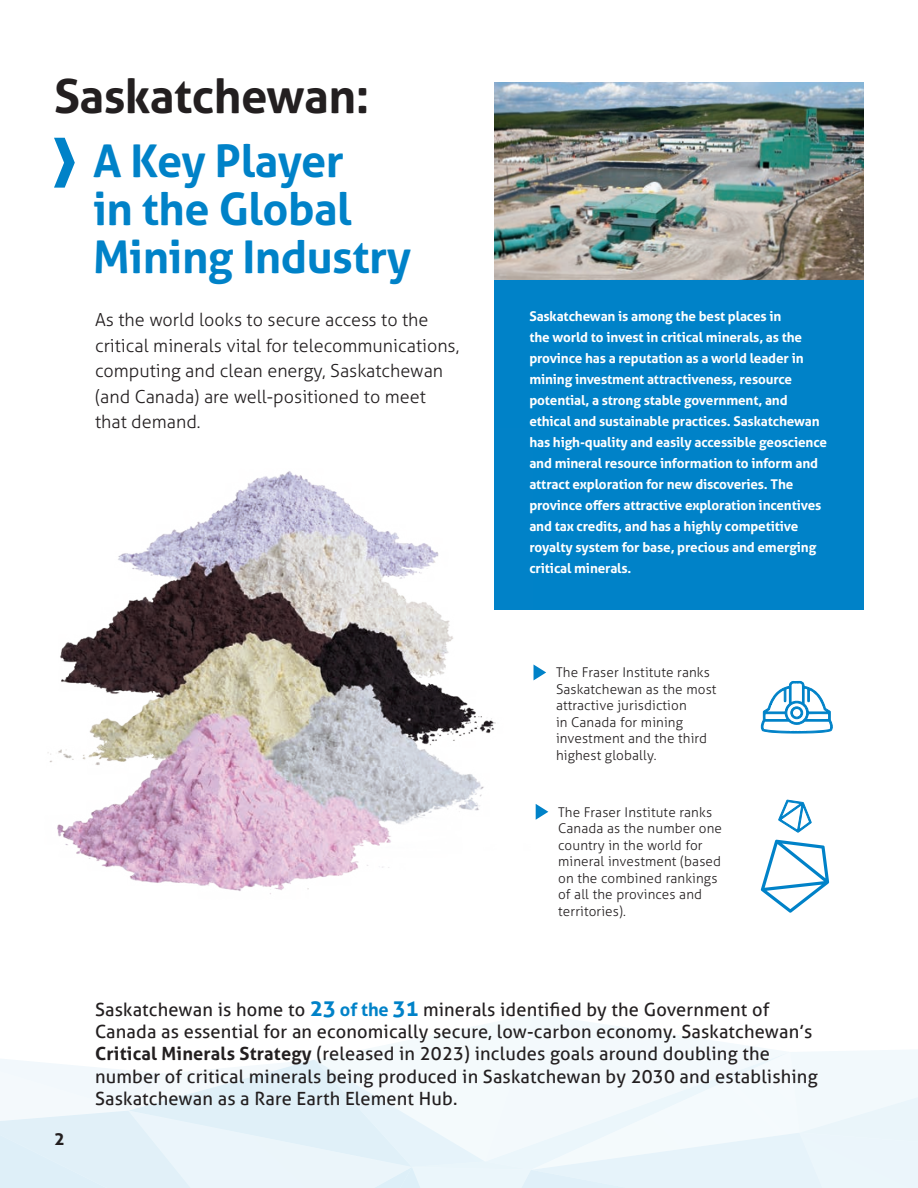
<style>
.page{position:relative;width:918px;height:1188px;background:#fff}
.page>*{position:absolute;margin:0;border:0;box-sizing:border-box;transform-origin:0 0}
.t1{font:700 47.4px "Aller";letter-spacing:-.01em;color:#231f20}
.t2{font:700 45px/48px "Aller";letter-spacing:-.01em;color:#0082c8}
.t3{font:18.15px/22.5px "Aller";letter-spacing:.01em;color:#231f20}
.t4{font:300 18px/25.5px "Aller";color:#231f20}
.t5{font:700 18px "Aller";color:#231f20}
.t6{font:700 13.5px/21px "Aller";letter-spacing:-.01em;color:#fff}
.t7{font:300 13.5px/16.5px "Aller";letter-spacing:.01em;color:#231f20}
.s1{font-weight:700;font-size:22.35px;color:#0082c8}
.s2{font-weight:700;color:#0082c8}
.s3{font-weight:700}
</style>
<div class="page">
<svg style="left:0;top:1014px;width:917px;height:174px"></svg>
<div style="left:495px;top:274px;width:369px;height:335px;background:#0082c8"></div>
<img style="left:917px;top:1050px;width:1px;height:138px">
<img style="left:47px;top:429px;width:486px;height:465px">
<img style="left:495px;top:83px;width:369px;height:196px">
<svg style="left:54px;top:138px;width:21px;height:50px"></svg>
<svg style="left:536px;top:804px;width:12px;height:16px"></svg>
<svg style="left:534px;top:665px;width:12px;height:15px"></svg>
<svg style="left:761px;top:840px;width:68px;height:73px"></svg>
<svg style="left:778px;top:799px;width:34px;height:34px"></svg>
<svg style="left:760px;top:680px;width:73px;height:54px"></svg>
<h1 class="t1" style="left:54px;top:66px;width:317px">Saskatchewan:</h1>
<h2 class="t2" style="left:93px;top:137px;width:320px">A Key Player<br>in the Global<br>Mining Industry</h2>
<h3 class="t4" style="left:95px;top:307px;width:366px">As the world looks to secure access to the critical minerals vital for telecommunications, computing and clean energy, Saskatchewan (and Canada) are well-positioned to meet that demand.</h3>
<p class="t6" style="left:529px;top:306px;width:299px">Saskatchewan is among the best places in<br>the world to invest in critical minerals, as the province has a reputation as a world leader in mining investment attractiveness, resource potential, a strong stable government, and ethical and sustainable practices. Saskatchewan has high-quality and easily accessible geoscience and mineral resource information to inform and attract exploration for new discoveries. The province offers attractive exploration incentives and tax credits, and has a highly competitive royalty system for base, precious and emerging critical minerals.</p>
<p class="t7" style="left:556px;top:664px;width:162px">The Fraser Institute ranks<br>Saskatchewan as the most attractive jurisdiction<br>in Canada for mining investment and the third highest globally.</p>
<p class="t7" style="left:558px;top:804px;width:165px">The Fraser Institute ranks<br>Canada as the number one country in the world for mineral investment (based on the combined rankings of all the provinces and territories).</p>
<h3 class="t5" style="left:54px;top:1128px;width:12px">2</h3>
<p class="t3" style="left:95px;top:998px;width:724px">Saskatchewan is home to <span class="s1">23</span> <span class="s2">of the</span> <span class="s1">31</span> minerals identified by the Government of Canada as essential for an economically secure, low-carbon economy. Saskatchewan’s <span class="s3">Critical Minerals Strategy</span> (released in 2023) includes goals around doubling the number of critical minerals being produced in Saskatchewan by 2030 and establishing Saskatchewan as a Rare Earth Element Hub.</p>
</div>
